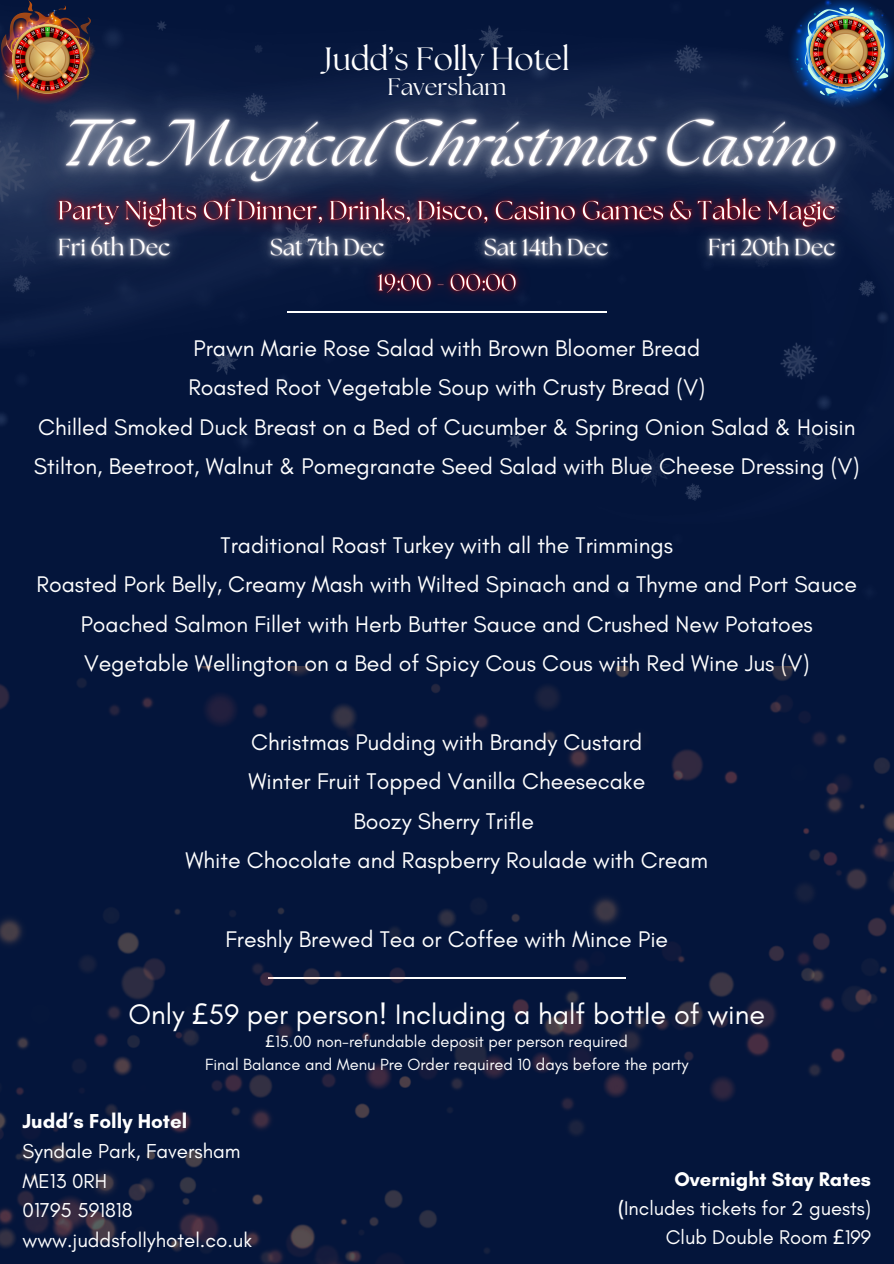
<style>
.page{position:relative;width:894px;height:1264px;background:#fff}
.page>*{position:absolute;margin:0;border:0;box-sizing:border-box;transform-origin:0 0}
.t1{font:32.1px "The Seasons";color:#fff}
.t2{font:28.8px "Glacial Indifference";color:#fff}
.t3{font:23.7px "The Seasons";color:#fff}
.t4{font:23.1px/39.3px "Glacial Indifference";color:#fff;text-align:center}
.t5{font:20.55px/29.8px "Glacial Indifference";color:#fff}
.t6{font:20.1px/29.2px "Glacial Indifference";color:#fff;text-align:right}
.t7{font:16.5px "Glacial Indifference";color:#fff}
.s1{font-family:"Noto Sans"}
.s2{font-weight:700}
</style>
<div class="page">
<div style="left:0;top:0;width:893px;height:1263px;background:#04153b"></div>
<img style="left:0;top:21px;width:888px;height:480px">
<hr style="left:287px;top:311px;width:319px;height:1px;background:#fff">
<img style="left:0;top:0;width:96px;height:42px">
<img style="left:13px;top:24px;width:70px;height:18px">
<img style="left:0;top:667px;width:893px;height:596px">
<img style="left:787px;top:0;width:106px;height:42px">
<img style="left:810px;top:17px;width:70px;height:25px">
<img style="left:0;top:42px;width:893px;height:216px">
<img style="left:26px;top:204px;width:177px;height:88px">
<img style="left:238px;top:204px;width:180px;height:88px">
<img style="left:453px;top:204px;width:189px;height:88px">
<img style="left:676px;top:204px;width:193px;height:88px">
<img style="left:345px;top:240px;width:204px;height:88px">
<p class="t1" style="left:324px;top:44px;width:247px">Judd’s Folly Hotel</p>
<h4 class="t3" style="left:387px;top:76px;width:120px">Faversham</h4>
<p class="t4" style="left:34px;top:328px;width:826px">Prawn Marie Rose Salad with Brown Bloomer Bread<br>Roasted Root Vegetable Soup with Crusty Bread (V)<br>Chilled Smoked Duck Breast on a Bed of Cucumber &amp; Spring Onion Salad &amp; Hoisin Stilton, Beetroot, Walnut &amp; Pomegranate Seed Salad with Blue Cheese Dressing (V)</p>
<p class="t4" style="left:36px;top:525px;width:822px">Traditional Roast Turkey with all the Trimmings<br>Roasted Pork Belly, Creamy Mash with Wilted Spinach and a Thyme and Port Sauce Poached Salmon Fillet with Herb Butter Sauce and Crushed New Potatoes Vegetable Wellington on a Bed of Spicy Cous Cous with Red Wine Jus (V)</p>
<p class="t4" style="left:185px;top:722px;width:524px">Christmas Pudding with Brandy Custard<br>Winter Fruit Topped Vanilla Cheesecake<br>Boozy Sherry Trifle<br>White Chocolate and Raspberry Roulade with Cream</p>
<h2 class="t4" style="left:225px;top:919px;width:444px">Freshly Brewed Tea or Coffee with Mince Pie</h2>
<h4 class="t2" style="left:128px;top:997px;width:638px">Only <span class="s1">£</span>59 per person! Including a half bottle of wine</h4>
<h4 class="t7" style="left:265px;top:1031px;width:364px"><span class="s1">£</span>15.00 non-refundable deposit per person required</h4>
<p class="t7" style="left:205px;top:1054px;width:484px">Final Balance and Menu Pre Order required 10 days before the party</p>
<h4 class="t5" style="left:22px;top:1105px;width:231px"><span class="s2">Judd’s Folly Hotel<br></span>Syndale Park, Faversham<br>ME13 0RH<br>01795 591818 www.juddsfollyhotel.co.uk</h4>
<p class="t6" style="left:618px;top:1163px;width:254px"><span class="s2">Overnight Stay Rates (</span>Includes tickets for 2 guests)<br>Club Double Room <span class="s1">£</span>199</p>
</div>
